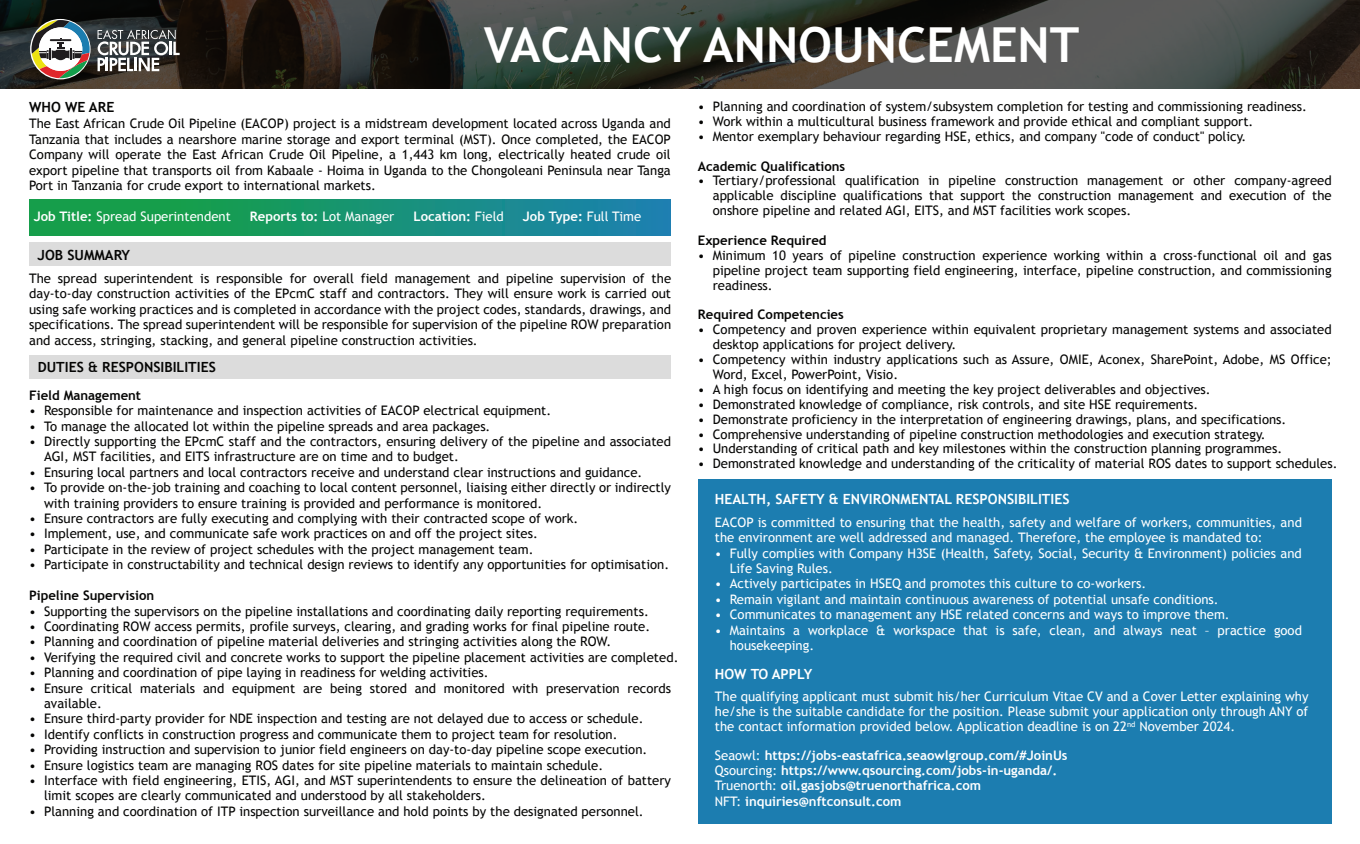
<style>
.page{position:relative;width:1360px;height:844px;background:#fff}
.page>*{position:absolute;margin:0;border:0;box-sizing:border-box;transform-origin:0 0}
.t1{font:700 48.3px "Trebuchet MS";color:#fff}
.t2{font:700 14px "Trebuchet MS";color:#fff}
.t3{font:700 14px "Trebuchet MS";color:#050504}
.t4{font:13.12px/15.4px "Trebuchet MS";color:#050504}
.t5{font:13.12px/15.4px "Trebuchet MS";color:#fff}
.t6{font:700 13.12px/15.4px "Trebuchet MS";color:#fff}
.t7{font:700 13.12px "Trebuchet MS";color:#050504}
.s1{font-weight:700}
.s2{font-weight:400}
</style>
<div class="page">
<svg style="left:0;top:0;width:1359px;height:89px;background:#353732"></svg>
<svg style="left:31px;top:20px;width:59px;height:58px"></svg>
<svg style="left:97px;top:30px;width:83px;height:41px"></svg>
<svg style="left:29px;top:199px;width:641px;height:37px;background:#189372"></svg>
<div style="left:29px;top:242px;width:641px;height:24px;background:#dcdcdc"></div>
<div style="left:29px;top:355px;width:641px;height:24px;background:#dcdcdc"></div>
<div style="left:698px;top:479px;width:633px;height:344px;background:#1c7db0"></div>
<h1 class="t1" style="left:484px;top:14px;width:597px">VACANCY ANNOUNCEMENT</h1>
<p class="t3" style="left:29px;top:98px;width:87px">WHO WE ARE</p>
<p class="t4" style="left:29px;top:116px;width:643px;text-align:justify">The East African Crude Oil Pipeline (EACOP) project is a midstream development located across Uganda and Tanzania that includes a nearshore marine storage and export terminal (MST). Once completed, the EACOP Company will operate the East African Crude Oil Pipeline, a 1,443 km long, electrically heated crude oil export pipeline that transports oil from Kabaale - Hoima in Uganda to the Chongoleani Peninsula near Tanga Port in Tanzania for crude export to international markets.</p>
<p class="t5" style="left:34px;top:209px;width:198px"><span class="s1">Job Title:</span> Spread Superintendent</p>
<p class="t6" style="left:250px;top:209px;width:146px">Reports to: <span class="s2">Lot Manager</span></p>
<p class="t6" style="left:413px;top:209px;width:92px">Location: <span class="s2">Field</span></p>
<p class="t6" style="left:523px;top:209px;width:120px">Job Type: <span class="s2">Full Time</span></p>
<p class="t3" style="left:38px;top:246px;width:94px">JOB SUMMARY</p>
<p class="t4" style="left:29px;top:271px;width:643px;text-align:justify">The spread superintendent is responsible for overall field management and pipeline supervision of the day-to-day construction activities of the EPcmC staff and contractors. They will ensure work is carried out using safe working practices and is completed in accordance with the project codes, standards, drawings, and specifications. The spread superintendent will be responsible for supervision of the pipeline ROW preparation and access, stringing, stacking, and general pipeline construction activities.</p>
<p class="t3" style="left:38px;top:358px;width:179px">DUTIES &amp; RESPONSIBILITIES</p>
<p class="t7" style="left:29px;top:387px;width:113px">Field Management</p>
<p class="t4" style="left:29px;top:403px;width:523px">• Responsible for maintenance and inspection activities of EACOP electrical equipment.</p>
<p class="t4" style="left:29px;top:418px;width:463px">• To manage the allocated lot within the pipeline spreads and area packages.</p>
<p class="t4" style="left:44px;top:433px;width:628px;text-indent:-15px">• Directly supporting the EPcmC staff and the contractors, ensuring delivery of the pipeline and associated<br>AGI, MST facilities, and EITS infrastructure are on time and to budget.</p>
<p class="t4" style="left:29px;top:464px;width:614px">• Ensuring local partners and local contractors receive and understand clear instructions and guidance.</p>
<p class="t4" style="left:44px;top:480px;width:628px;text-indent:-15px">• To provide on-the-job training and coaching to local content personnel, liaising either directly or indirectly with training providers to ensure training is provided and performance is monitored.</p>
<p class="t4" style="left:29px;top:510px;width:550px">• Ensure contractors are fully executing and complying with their contracted scope of work.</p>
<p class="t4" style="left:29px;top:526px;width:510px">• Implement, use, and communicate safe work practices on and off the project sites.</p>
<p class="t4" style="left:29px;top:541px;width:506px">• Participate in the review of project schedules with the project management team.</p>
<p class="t4" style="left:29px;top:557px;width:641px">• Participate in constructability and technical design reviews to identify any opportunities for optimisation.</p>
<p class="t7" style="left:29px;top:587px;width:127px">Pipeline Supervision</p>
<p class="t4" style="left:29px;top:603px;width:621px">• Supporting the supervisors on the pipeline installations and coordinating daily reporting requirements.</p>
<p class="t4" style="left:29px;top:618px;width:622px">• Coordinating ROW access permits, profile surveys, clearing, and grading works for final pipeline route.</p>
<p class="t4" style="left:29px;top:634px;width:583px">• Planning and coordination of pipeline material deliveries and stringing activities along the ROW.</p>
<p class="t4" style="left:29px;top:649px;width:650px">• Verifying the required civil and concrete works to support the pipeline placement activities are completed.</p>
<p class="t4" style="left:29px;top:664px;width:461px">• Planning and coordination of pipe laying in readiness for welding activities.</p>
<p class="t4" style="left:44px;top:680px;width:628px;text-indent:-15px">• Ensure critical materials and equipment are being stored and monitored with preservation records available.</p>
<p class="t4" style="left:29px;top:711px;width:616px">• Ensure third-party provider for NDE inspection and testing are not delayed due to access or schedule.</p>
<p class="t4" style="left:29px;top:726px;width:590px">• Identify conflicts in construction progress and communicate them to project team for resolution.</p>
<p class="t4" style="left:29px;top:741px;width:619px">• Providing instruction and supervision to junior field engineers on day-to-day pipeline scope execution.</p>
<p class="t4" style="left:29px;top:757px;width:575px">• Ensure logistics team are managing ROS dates for site pipeline materials to maintain schedule.</p>
<p class="t4" style="left:44px;top:772px;width:628px;text-indent:-15px">• Interface with field engineering, ETIS, AGI, and MST superintendents to ensure the delineation of battery limit scopes are clearly communicated and understood by all stakeholders.</p>
<p class="t4" style="left:29px;top:803px;width:616px">• Planning and coordination of ITP inspection surveillance and hold points by the designated personnel.</p>
<p class="t4" style="left:697px;top:99px;width:610px">• Planning and coordination of system/subsystem completion for testing and commissioning readiness.</p>
<p class="t4" style="left:697px;top:114px;width:557px">• Work within a multicultural business framework and provide ethical and compliant support.</p>
<p class="t4" style="left:697px;top:129px;width:550px">• Mentor exemplary behaviour regarding HSE, ethics, and company "code of conduct" policy.</p>
<p class="t7" style="left:697px;top:158px;width:149px">Academic Qualifications</p>
<p class="t4" style="left:712px;top:173px;width:620px;line-height:14.9px;text-align:justify;text-indent:-15px">• Tertiary/professional qualification in pipeline construction management or other company-agreed applicable discipline qualifications that support the construction management and execution of the onshore pipeline and related AGI, EITS, and MST facilities work scopes.</p>
<p class="t7" style="left:697px;top:232px;width:130px">Experience Required</p>
<p class="t4" style="left:712px;top:248px;width:620px;line-height:14.9px;text-align:justify;text-indent:-15px">• Minimum 10 years of pipeline construction experience working within a cross-functional oil and gas pipeline project team supporting field engineering, interface, pipeline construction, and commissioning readiness.</p>
<p class="t7" style="left:697px;top:306px;width:147px">Required Competencies</p>
<p class="t4" style="left:712px;top:322px;width:620px;line-height:14.9px;text-indent:-15px">• Competency and proven experience within equivalent proprietary management systems and associated desktop applications for project delivery.</p>
<p class="t4" style="left:712px;top:352px;width:620px;line-height:14.9px;text-indent:-15px">• Competency within industry applications such as Assure, OMIE, Aconex, SharePoint, Adobe, MS Office;<br>Word, Excel, PowerPoint, Visio.</p>
<p class="t4" style="left:697px;top:381px;width:514px">• A high focus on identifying and meeting the key project deliverables and objectives.</p>
<p class="t4" style="left:697px;top:396px;width:502px">• Demonstrated knowledge of compliance, risk controls, and site HSE requirements.</p>
<p class="t4" style="left:697px;top:411px;width:590px">• Demonstrate proficiency in the interpretation of engineering drawings, plans, and specifications.</p>
<p class="t4" style="left:697px;top:426px;width:569px">• Comprehensive understanding of pipeline construction methodologies and execution strategy.</p>
<p class="t4" style="left:697px;top:441px;width:586px">• Understanding of critical path and key milestones within the construction planning programmes.</p>
<p class="t4" style="left:697px;top:456px;width:641px">• Demonstrated knowledge and understanding of the criticality of material ROS dates to support schedules.</p>
<p class="t2" style="left:714px;top:490px;width:356px">HEALTH, SAFETY &amp; ENVIRONMENTAL RESPONSIBILITIES</p>
<p class="t5" style="left:714px;top:514px;width:588px">EACOP is committed to ensuring that the health, safety and welfare of workers, communities, and the environment are well addressed and managed. Therefore, the employee is mandated to:</p>
<p class="t5" style="left:729px;top:545px;width:573px;text-indent:-15px">• Fully complies with Company H3SE (Health, Safety, Social, Security &amp; Environment) policies and<br>Life Saving Rules.</p>
<p class="t5" style="left:714px;top:576px;width:433px">• Actively participates in HSEQ and promotes this culture to co-workers.</p>
<p class="t5" style="left:714px;top:591px;width:505px">• Remain vigilant and maintain continuous awareness of potential unsafe conditions.</p>
<p class="t5" style="left:714px;top:607px;width:516px">• Communicates to management any HSE related concerns and ways to improve them.</p>
<p class="t5" style="left:729px;top:622px;width:573px;text-indent:-15px">• Maintains a workplace &amp; workspace that is safe, clean, and always neat – practice good housekeeping.</p>
<p class="t2" style="left:714px;top:665px;width:99px">HOW TO APPLY</p>
<p class="t5" style="left:714px;top:688px;width:595px;text-align:justify">The qualifying applicant must submit his/her Curriculum Vitae CV and a Cover Letter explaining why he/she is the suitable candidate for the position. Please submit your application only through ANY of the contact information provided below. Application deadline is on 22<sup>nd</sup> November 2024.</p>
<p class="t6" style="left:714px;top:747px;width:354px"><span class="s2">Seaowl:</span> https://jobs-eastafrica.seaowlgroup.com/#JoinUs <span class="s2">Qsourcing:</span> https://www.qsourcing.com/jobs-in-uganda/.<br><span class="s2">Truenorth:</span> oil.gasjobs@truenorthafrica.com<br><span class="s2">NFT:</span> inquiries@nftconsult.com</p>
</div>
